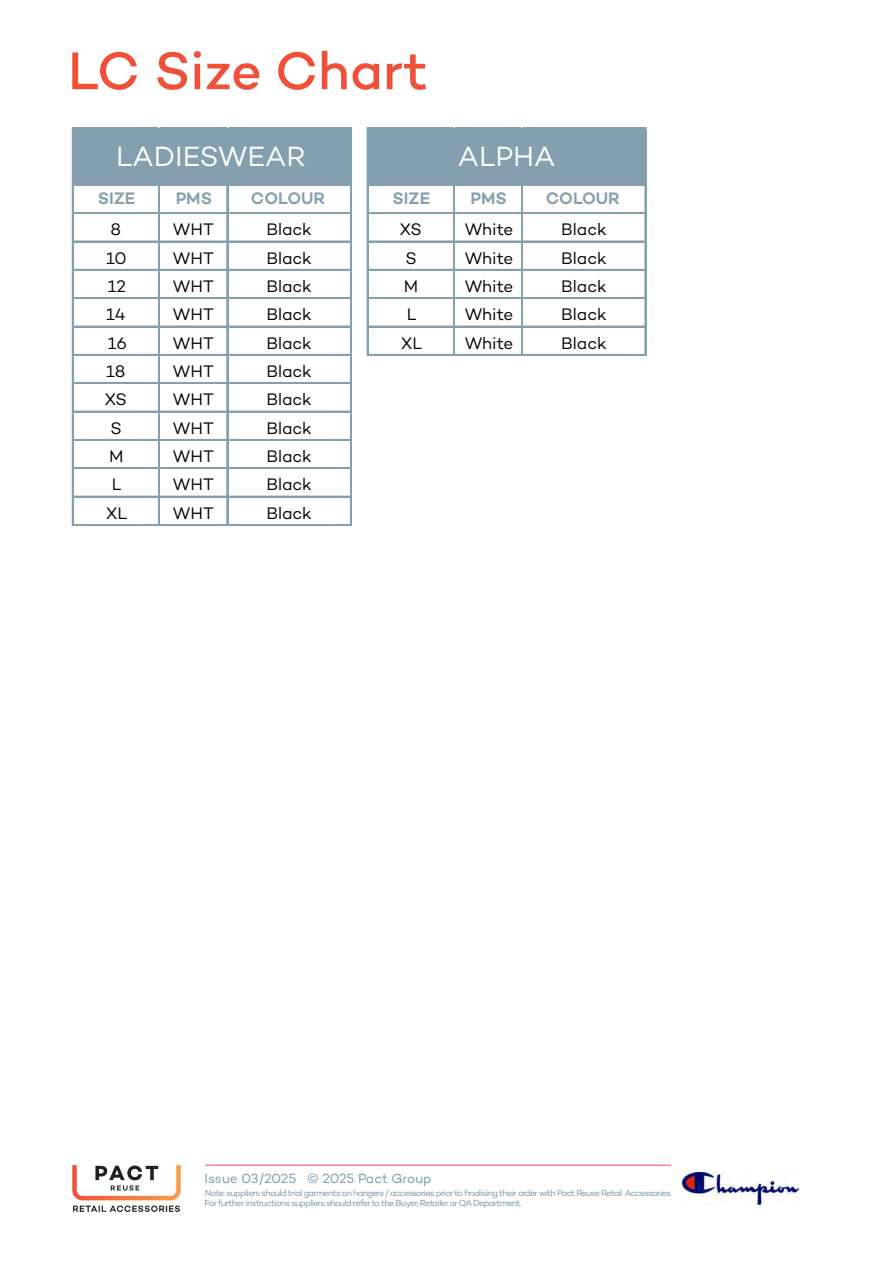
<style>
.page{position:relative;width:893px;height:1263px;background:#fff}
.page>*{position:absolute;margin:0;border:0;box-sizing:border-box;transform-origin:0 0}
.t1{font:500 54px "Campton";letter-spacing:-.005em;color:#f04f38}
.t2{font:28.35px "Campton";color:#fff}
.t3{font:16.95px "Campton";letter-spacing:-.005em;color:#000}
.t4{font:600 16.95px "Campton";color:#84a0af}
.t5{font:13.5px "Campton";color:#7197a9}
.t6{font:9px/10.5px "Campton";letter-spacing:-.075em;color:#7197a9}
</style>
<div class="page">
<div style="left:74px;top:129px;width:277px;height:57px;background:#84a0af"></div>
<div style="left:367px;top:129px;width:279px;height:57px;background:#84a0af"></div>
<hr style="left:74px;top:128px;width:277px;height:1px;background:#84a0af">
<hr style="left:74px;top:127px;width:277px;height:1px;background:#84a0af">
<hr style="left:369px;top:128px;width:277px;height:1px;background:#84a0af">
<hr style="left:369px;top:127px;width:277px;height:1px;background:#84a0af">
<hr style="left:74px;top:213px;width:277px;height:1px;background:#84a0af">
<hr style="left:74px;top:212px;width:277px;height:1px;background:#84a0af">
<hr style="left:369px;top:213px;width:277px;height:1px;background:#84a0af">
<hr style="left:369px;top:212px;width:277px;height:1px;background:#84a0af">
<hr style="left:74px;top:241px;width:277px;height:1px;background:#84a0af">
<hr style="left:369px;top:241px;width:277px;height:1px;background:#84a0af">
<hr style="left:74px;top:269px;width:277px;height:2px;background:#84a0af">
<hr style="left:369px;top:269px;width:277px;height:2px;background:#84a0af">
<hr style="left:74px;top:298px;width:277px;height:1px;background:#84a0af">
<hr style="left:74px;top:297px;width:277px;height:1px;background:#84a0af">
<hr style="left:369px;top:298px;width:277px;height:1px;background:#84a0af">
<hr style="left:369px;top:297px;width:277px;height:1px;background:#84a0af">
<hr style="left:74px;top:326px;width:277px;height:1px;background:#84a0af">
<hr style="left:369px;top:326px;width:277px;height:1px;background:#84a0af">
<hr style="left:74px;top:354px;width:277px;height:2px;background:#84a0af">
<hr style="left:367px;top:128px;width:2px;height:228px;background:#84a0af">
<hr style="left:454px;top:186px;width:1px;height:170px;background:#84a0af">
<hr style="left:453px;top:186px;width:1px;height:170px;background:#84a0af">
<hr style="left:522px;top:186px;width:1px;height:170px;background:#84a0af">
<hr style="left:521px;top:186px;width:1px;height:170px;background:#84a0af">
<hr style="left:369px;top:354px;width:277px;height:2px;background:#84a0af">
<hr style="left:645px;top:129px;width:1px;height:227px;background:#84a0af">
<hr style="left:74px;top:383px;width:277px;height:1px;background:#84a0af">
<hr style="left:74px;top:382px;width:277px;height:1px;background:#84a0af">
<hr style="left:74px;top:411px;width:277px;height:1px;background:#84a0af">
<hr style="left:74px;top:439px;width:277px;height:2px;background:#84a0af">
<hr style="left:74px;top:468px;width:277px;height:1px;background:#84a0af">
<hr style="left:74px;top:467px;width:277px;height:1px;background:#84a0af">
<hr style="left:74px;top:496px;width:277px;height:1px;background:#84a0af">
<hr style="left:72px;top:128px;width:2px;height:398px;background:#84a0af">
<hr style="left:159px;top:186px;width:1px;height:340px;background:#84a0af">
<hr style="left:158px;top:186px;width:1px;height:340px;background:#84a0af">
<hr style="left:227px;top:186px;width:1px;height:340px;background:#84a0af">
<hr style="left:74px;top:524px;width:277px;height:2px;background:#84a0af">
<hr style="left:350px;top:129px;width:1px;height:397px;background:#84a0af">
<img style="left:682px;top:1173px;width:116px;height:31px">
<svg style="left:72px;top:1165px;width:109px;height:47px"></svg>
<hr style="left:205px;top:1165px;width:466px;height:1px;background:#f04e52">
<h1 class="t1" style="left:68px;top:48px;width:361px">LC Size Chart</h1>
<h2 class="t2" style="left:116px;top:144px;width:191px">LADIESWEAR</h2>
<h2 class="t2" style="left:458px;top:144px;width:99px">ALPHA</h2>
<h3 class="t4" style="left:98px;top:191px;width:39px">SIZE</h3>
<h3 class="t4" style="left:176px;top:191px;width:38px">PMS</h3>
<h3 class="t4" style="left:251px;top:191px;width:76px">COLOUR</h3>
<h3 class="t4" style="left:393px;top:191px;width:39px">SIZE</h3>
<h3 class="t4" style="left:471px;top:191px;width:38px">PMS</h3>
<h3 class="t4" style="left:546px;top:191px;width:76px">COLOUR</h3>
<h3 class="t3" style="left:111px;top:222px;width:12px">8</h3>
<h3 class="t3" style="left:173px;top:222px;width:42px">WHT</h3>
<h3 class="t3" style="left:266px;top:222px;width:47px">Black</h3>
<h3 class="t3" style="left:400px;top:222px;width:24px">XS</h3>
<h3 class="t3" style="left:465px;top:222px;width:50px">White</h3>
<h3 class="t3" style="left:561px;top:222px;width:47px">Black</h3>
<h3 class="t3" style="left:106px;top:251px;width:22px">10</h3>
<h3 class="t3" style="left:173px;top:251px;width:42px">WHT</h3>
<h3 class="t3" style="left:266px;top:251px;width:47px">Black</h3>
<h3 class="t3" style="left:405px;top:251px;width:13px">S</h3>
<h3 class="t3" style="left:465px;top:251px;width:50px">White</h3>
<h3 class="t3" style="left:561px;top:251px;width:47px">Black</h3>
<h3 class="t3" style="left:108px;top:279px;width:20px">12</h3>
<h3 class="t3" style="left:173px;top:279px;width:42px">WHT</h3>
<h3 class="t3" style="left:266px;top:279px;width:47px">Black</h3>
<h3 class="t3" style="left:404px;top:279px;width:16px">M</h3>
<h3 class="t3" style="left:465px;top:279px;width:50px">White</h3>
<h3 class="t3" style="left:561px;top:279px;width:47px">Black</h3>
<h3 class="t3" style="left:106px;top:307px;width:21px">14</h3>
<h3 class="t3" style="left:173px;top:307px;width:42px">WHT</h3>
<h3 class="t3" style="left:266px;top:307px;width:47px">Black</h3>
<h3 class="t3" style="left:407px;top:307px;width:11px">L</h3>
<h3 class="t3" style="left:465px;top:307px;width:50px">White</h3>
<h3 class="t3" style="left:561px;top:307px;width:47px">Black</h3>
<h3 class="t3" style="left:108px;top:336px;width:21px">16</h3>
<h3 class="t3" style="left:173px;top:336px;width:42px">WHT</h3>
<h3 class="t3" style="left:266px;top:336px;width:47px">Black</h3>
<h3 class="t3" style="left:401px;top:336px;width:23px">XL</h3>
<h3 class="t3" style="left:465px;top:336px;width:50px">White</h3>
<h3 class="t3" style="left:561px;top:336px;width:47px">Black</h3>
<h3 class="t3" style="left:106px;top:364px;width:21px">18</h3>
<h3 class="t3" style="left:173px;top:364px;width:42px">WHT</h3>
<h3 class="t3" style="left:266px;top:364px;width:47px">Black</h3>
<h3 class="t3" style="left:105px;top:392px;width:24px">XS</h3>
<h3 class="t3" style="left:173px;top:392px;width:42px">WHT</h3>
<h3 class="t3" style="left:266px;top:392px;width:47px">Black</h3>
<h3 class="t3" style="left:111px;top:421px;width:13px">S</h3>
<h3 class="t3" style="left:173px;top:421px;width:42px">WHT</h3>
<h3 class="t3" style="left:266px;top:421px;width:47px">Black</h3>
<h3 class="t3" style="left:109px;top:449px;width:16px">M</h3>
<h3 class="t3" style="left:173px;top:449px;width:42px">WHT</h3>
<h3 class="t3" style="left:266px;top:449px;width:47px">Black</h3>
<h3 class="t3" style="left:112px;top:477px;width:11px">L</h3>
<h3 class="t3" style="left:173px;top:477px;width:42px">WHT</h3>
<h3 class="t3" style="left:266px;top:477px;width:47px">Black</h3>
<h3 class="t3" style="left:106px;top:506px;width:23px">XL</h3>
<h3 class="t3" style="left:173px;top:506px;width:42px">WHT</h3>
<h3 class="t3" style="left:266px;top:506px;width:47px">Black</h3>
<h3 class="t5" style="left:204px;top:1172px;width:229px">Issue 03/2025 © 2025 Pact Group</h3>
<p class="t6" style="left:204px;top:1188px;width:469px">Note: suppliers should trial garments on hangers / accessories prior to finalising their order with Pact Reuse Retail Accessories.<br>For further instructions suppliers should refer to the Buyer, Retailer or QA Department.</p>
</div>
